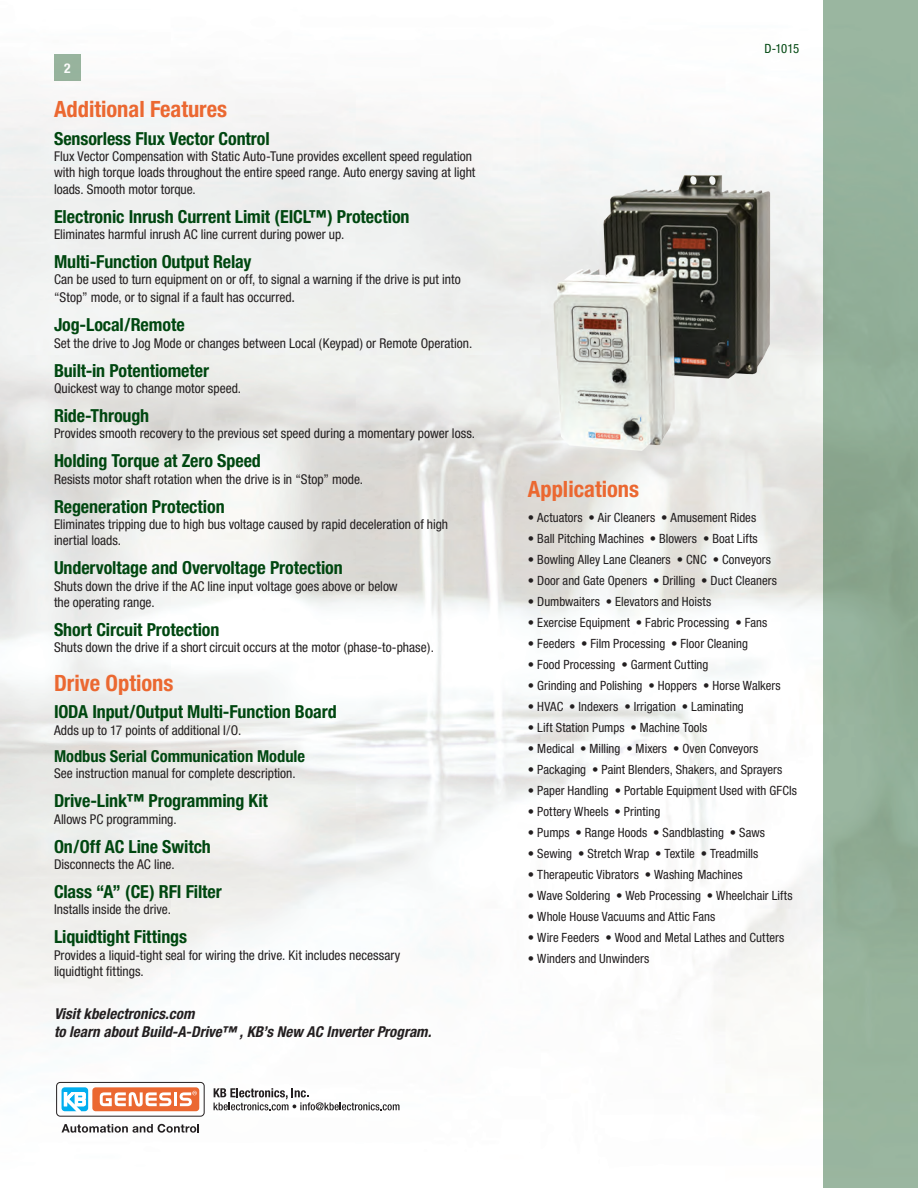
<style>
.page{position:relative;width:918px;height:1188px;background:#fff}
.page>*{position:absolute;margin:0;border:0;box-sizing:border-box;transform-origin:0 0}
.t1{font:700 condensed 22.5px "Helvetica Neue";color:#eb6831}
.t2{font:700 condensed 18px "Helvetica Neue";letter-spacing:-.005em;color:#004710}
.t3{font:700 condensed 16.5px "Helvetica Neue";letter-spacing:-.005em;color:#004710}
.t4{font:italic 700 condensed 15px "Helvetica Neue";letter-spacing:.005em;color:#231f20}
.t5{font:condensed 13.5px/16.2px "Helvetica Neue";color:#231f20}
.t6{font:700 condensed 13.5px "Helvetica Neue";color:#fff}
.Heading_4{font:condensed 12.75px "Helvetica Neue";color:#231f20}
.t7{font:condensed 12.75px "Helvetica Neue";color:#004710}
.s1{font-size:15px}
</style>
<div class="page">
<img style="left:0;top:0;width:824px;height:1188px">
<svg style="left:824px;top:0;width:94px;height:1188px;fill:#93b19a"></svg>
<svg style="left:214px;top:1088px;width:186px;height:22px"></svg>
<div style="left:56px;top:1082px;width:149px;height:35px;border:1px solid #231f20;border-radius:4px"></div>
<svg style="left:62px;top:1124px;width:137px;height:9px"></svg>
<div style="left:92px;top:1087px;width:107px;height:24px;background:#eb6831;border-radius:3px"></div>
<svg style="left:100px;top:1092px;width:71px;height:14px"></svg>
<hr style="left:174px;top:1092px;width:3px;height:14px;background:#fff">
<svg style="left:180px;top:1091px;width:17px;height:15px"></svg>
<svg style="left:62px;top:1087px;width:26px;height:24px"></svg>
<div style="left:54px;top:54px;width:27px;height:27px;background:#97b39d"></div>
<img style="left:545px;top:171px;width:235px;height:281px">
<p class="t6" style="left:64px;top:60px;width:8px">2</p>
<p class="t1" style="left:54px;top:96px;width:175px">Additional Features</p>
<p class="t2" style="left:54px;top:128px;width:217px">Sensorless Flux Vector Control</p>
<p class="t5" style="left:54px;top:148px;width:423px">Flux Vector Compensation with Static Auto-Tune provides excellent speed regulation with high torque loads throughout the entire speed range. Auto energy saving at light loads. Smooth motor torque.</p>
<p class="t2" style="left:54px;top:205px;width:357px">Electronic Inrush Current Limit (EICL™) Protection</p>
<p class="t5" style="left:54px;top:226px;width:292px">Eliminates harmful inrush AC line current during power up.</p>
<p class="t2" style="left:54px;top:251px;width:199px">Multi-Function Output Relay</p>
<p class="t5" style="left:54px;top:270px;width:408px;line-height:18px">Can be used to turn equipment on or off, to signal a warning if the drive is put into “Stop” mode, or to signal if a fault has occurred<span class="s1">.</span></p>
<p class="t2" style="left:54px;top:314px;width:132px">Jog-Local/Remote</p>
<p class="t5" style="left:54px;top:335px;width:420px">Set the drive to Jog Mode or changes between Local (Keypad) or Remote Operation.</p>
<p class="t2" style="left:54px;top:359px;width:157px">Built-in Potentiometer</p>
<p class="t5" style="left:54px;top:380px;width:189px">Quickest way to change motor speed.</p>
<p class="t2" style="left:54px;top:405px;width:97px">Ride-Through</p>
<p class="t5" style="left:54px;top:425px;width:423px">Provides smooth recovery to the previous set speed during a momentary power loss.</p>
<p class="t2" style="left:54px;top:450px;width:208px">Holding Torque at Zero Speed</p>
<p class="t5" style="left:54px;top:471px;width:311px">Resists motor shaft rotation when the drive is in “Stop” mode.</p>
<p class="t2" style="left:54px;top:496px;width:172px">Regeneration Protection</p>
<p class="t5" style="left:54px;top:516px;width:396px">Eliminates tripping due to high bus voltage caused by rapid deceleration of high inertial loads.</p>
<p class="t2" style="left:54px;top:557px;width:290px">Undervoltage and Overvoltage Protection</p>
<p class="t5" style="left:54px;top:578px;width:345px">Shuts down the drive if the AC line input voltage goes above or below the operating range.</p>
<p class="t2" style="left:54px;top:619px;width:167px">Short Circuit Protection</p>
<p class="t5" style="left:54px;top:639px;width:382px">Shuts down the drive if a short circuit occurs at the motor (phase-to-phase).</p>
<p class="t1" style="left:54px;top:669px;width:121px">Drive Options</p>
<p class="t2" style="left:54px;top:701px;width:284px">IODA Input/Output Multi-Function Board</p>
<p class="t5" style="left:54px;top:722px;width:189px">Adds up to 17 points of additional I/O.</p>
<p class="t3" style="left:54px;top:746px;width:253px">Modbus Serial Communication Module</p>
<p class="t5" style="left:54px;top:765px;width:243px">See instruction manual for complete description.</p>
<p class="t2" style="left:54px;top:790px;width:215px">Drive-Link™ Programming Kit</p>
<p class="t5" style="left:54px;top:811px;width:124px">Allows PC programming.</p>
<p class="t2" style="left:54px;top:835px;width:158px">On/Off AC Line Switch</p>
<p class="t5" style="left:54px;top:856px;width:122px">Disconnects the AC line.</p>
<p class="t2" style="left:54px;top:881px;width:169px">Class “A” (CE) RFI Filter</p>
<p class="t5" style="left:54px;top:901px;width:119px">Installs inside the drive.</p>
<p class="t2" style="left:54px;top:926px;width:135px">Liquidtight Fittings</p>
<p class="t5" style="left:54px;top:947px;width:348px">Provides a liquid-tight seal for wiring the drive. Kit includes necessary liquidtight fittings.</p>
<p class="t4" style="left:54px;top:1005px;width:142px">Visit kbelectronics.com</p>
<p class="t4" style="left:54px;top:1023px;width:379px">to learn about Build-A-Drive™ , KB’s New AC Inverter Program.</p>
<p class="t7" style="left:764px;top:41px;width:36px">D-1015</p>
<p class="t1" style="left:528px;top:476px;width:113px">Applications</p>
<p class="Heading_4" style="left:528px;top:510px;width:230px">• Actuators • Air Cleaners • Amusement Rides</p>
<p class="Heading_4" style="left:528px;top:531px;width:231px">• Ball Pitching Machines • Blowers • Boat Lifts</p>
<p class="Heading_4" style="left:528px;top:552px;width:245px">• Bowling Alley Lane Cleaners • CNC • Conveyors</p>
<p class="Heading_4" style="left:528px;top:573px;width:250px">• Door and Gate Openers • Drilling • Duct Cleaners</p>
<p class="Heading_4" style="left:528px;top:594px;width:185px">• Dumbwaiters • Elevators and Hoists</p>
<p class="Heading_4" style="left:528px;top:615px;width:241px">• Exercise Equipment • Fabric Processing • Fans</p>
<p class="Heading_4" style="left:528px;top:636px;width:221px">• Feeders • Film Processing • Floor Cleaning</p>
<p class="Heading_4" style="left:528px;top:657px;width:182px">• Food Processing • Garment Cutting</p>
<p class="Heading_4" style="left:528px;top:678px;width:254px">• Grinding and Polishing • Hoppers • Horse Walkers</p>
<p class="Heading_4" style="left:528px;top:699px;width:217px">• HVAC • Indexers • Irrigation • Laminating</p>
<p class="Heading_4" style="left:528px;top:720px;width:181px">• Lift Station Pumps • Machine Tools</p>
<p class="Heading_4" style="left:528px;top:741px;width:232px">• Medical • Milling • Mixers • Oven Conveyors</p>
<p class="Heading_4" style="left:528px;top:762px;width:256px">• Packaging • Paint Blenders, Shakers, and Sprayers</p>
<p class="Heading_4" style="left:528px;top:783px;width:271px">• Paper Handling • Portable Equipment Used with GFCIs</p>
<p class="Heading_4" style="left:528px;top:804px;width:134px">• Pottery Wheels • Printing</p>
<p class="Heading_4" style="left:528px;top:825px;width:238px">• Pumps • Range Hoods • Sandblasting • Saws</p>
<p class="Heading_4" style="left:528px;top:846px;width:232px">• Sewing • Stretch Wrap • Textile • Treadmills</p>
<p class="Heading_4" style="left:528px;top:867px;width:216px">• Therapeutic Vibrators • Washing Machines</p>
<p class="Heading_4" style="left:528px;top:888px;width:266px">• Wave Soldering • Web Processing • Wheelchair Lifts</p>
<p class="Heading_4" style="left:528px;top:909px;width:189px">• Whole House Vacuums and Attic Fans</p>
<p class="Heading_4" style="left:528px;top:930px;width:258px">• Wire Feeders • Wood and Metal Lathes and Cutters</p>
<p class="Heading_4" style="left:528px;top:951px;width:123px">• Winders and Unwinders</p>
</div>
